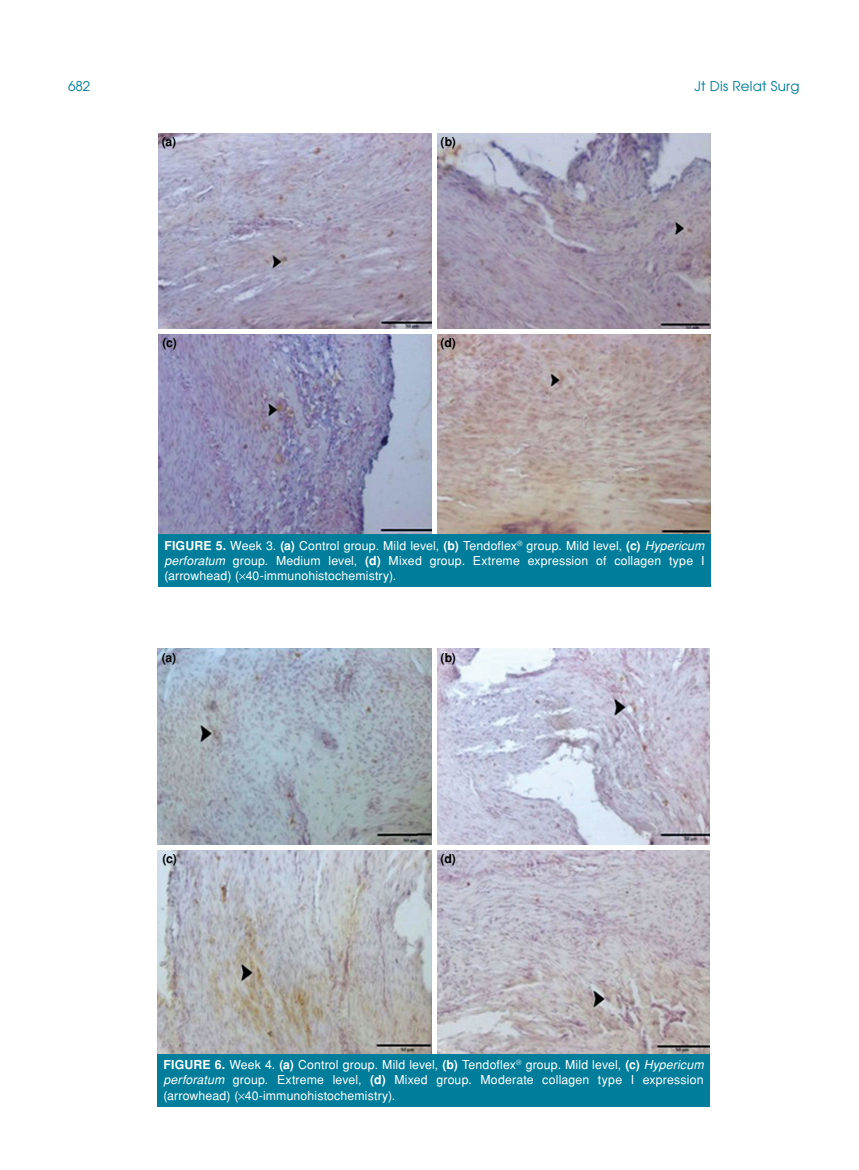
<style>
.page{position:relative;width:859px;height:1170px;background:#fff}
.page>*{position:absolute;margin:0;border:0;box-sizing:border-box;transform-origin:0 0}
.t1{font:13.5px "Avant Garde Tr";letter-spacing:.015em;color:#007d9a}
.t2{font:12.3px/15.3px "Helvetica Normal Tr";letter-spacing:.01em;color:#fff;text-align:justify}
.t3{font:700 12.3px "Helvetica Tr";color:#000}
.s1{font-family:"Helvetica Tr";font-weight:700}
.s2{font-family:"Helvetica Tr";font-style:italic}
</style>
<div class="page">
<img style="left:158px;top:133px;width:553px;height:401px">
<hr style="left:432px;top:132px;width:4px;height:405px;background:#fff">
<div style="left:157px;top:329px;width:554px;height:5px;background:#fff"></div>
<div style="left:158px;top:534px;width:553px;height:52px;background:#007d9a"></div>
<img style="left:157px;top:648px;width:553px;height:405px">
<hr style="left:432px;top:648px;width:4px;height:407px;background:#fff">
<div style="left:157px;top:845px;width:554px;height:5px;background:#fff"></div>
<div style="left:157px;top:1053px;width:553px;height:53px;background:#007d9a"></div>
<p class="t1" style="left:68px;top:77px;width:24px">682</p>
<p class="t1" style="left:694px;top:77px;width:106px">Jt Dis Relat Surg</p>
<p class="t3" style="left:162px;top:135px;width:16px">(a)</p>
<p class="t3" style="left:162px;top:336px;width:16px">(c)</p>
<p class="t3" style="left:441px;top:135px;width:17px">(b)</p>
<p class="t3" style="left:441px;top:336px;width:17px">(d)</p>
<p class="t2" style="left:164px;top:537px;width:542px"><span class="s1">FIGURE 5.</span> Week 3. <span class="s1">(a)</span> Control group. Mild level, <span class="s1">(b)</span> Tendoflex<sup>®</sup> group. Mild level, <span class="s1">(c)</span> <span class="s2">Hypericum perforatum</span> group. Medium level, <span class="s1">(d)</span> Mixed group. Extreme expression of collagen type I (arrowhead) ( 40-immunohistochemistry).</p>
<p class="t3" style="left:162px;top:650px;width:16px">(a)</p>
<p class="t3" style="left:162px;top:851px;width:16px">(c)</p>
<p class="t3" style="left:441px;top:650px;width:17px">(b)</p>
<p class="t3" style="left:441px;top:851px;width:17px">(d)</p>
<p class="t2" style="left:164px;top:1056px;width:542px"><span class="s1">FIGURE 6.</span> Week 4. <span class="s1">(a)</span> Control group. Mild level, <span class="s1">(b)</span> Tendoflex<sup>®</sup> group. Mild level, <span class="s1">(c)</span> <span class="s2">Hypericum perforatum</span> group. Extreme level, <span class="s1">(d)</span> Mixed group. Moderate collagen type I expression (arrowhead) ( 40-immunohistochemistry).</p>
</div>
